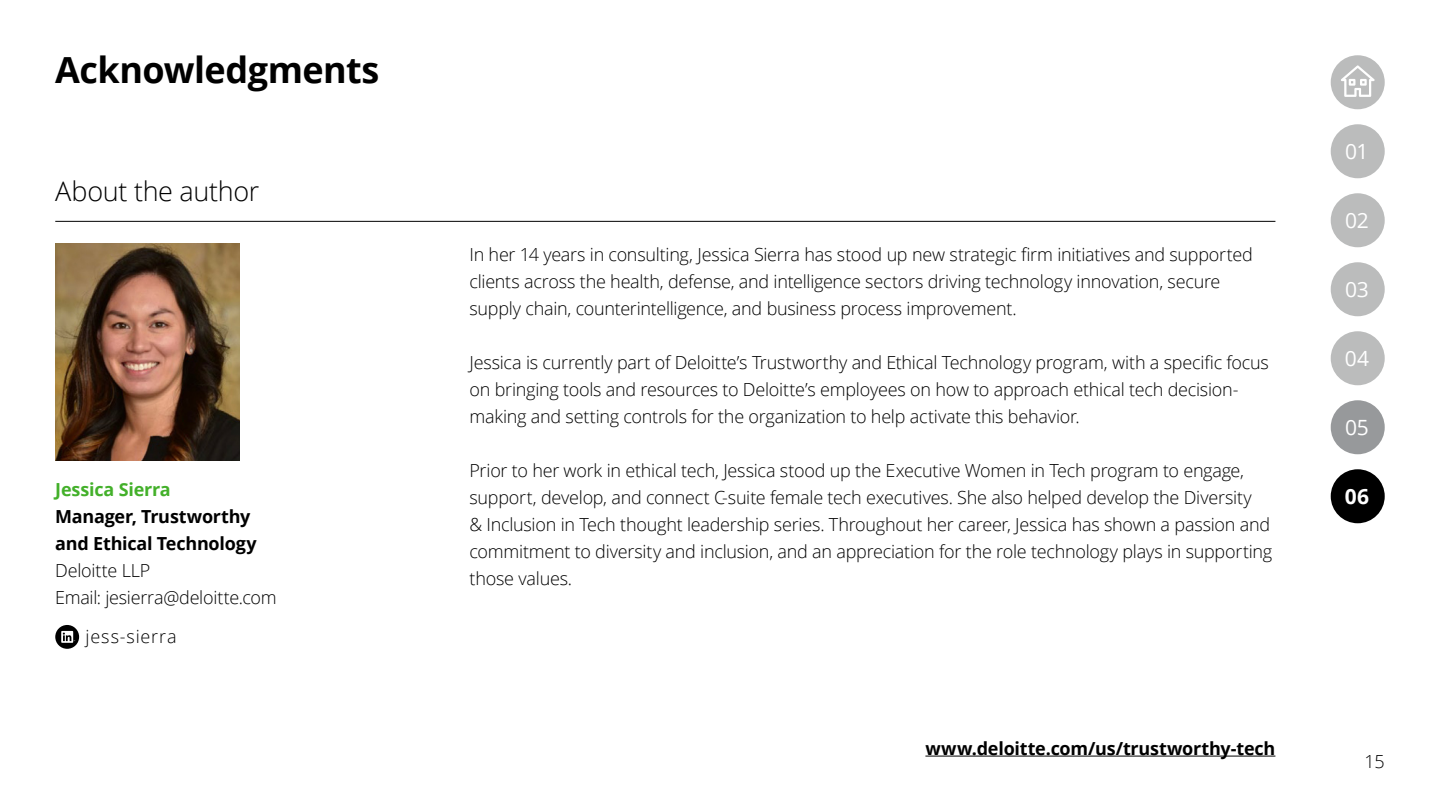
<style>
.page{position:relative;width:1440px;height:810px;background:#fff}
.page>*{position:absolute;margin:0;border:0;box-sizing:border-box;transform-origin:0 0}
.Story_heading_light{font:700 36px "Open Sans";letter-spacing:-.015em;color:#000}
.Body_copy__12_18pt{font:300 27px "Open Sans";letter-spacing:-.01em;color:#000}
.Contents_page_number{font:21px "Open Sans";letter-spacing:-.015em;color:#fff}
.Contents_page_number-2{font:700 21px "Open Sans";color:#fff}
.Body_copy__12_18pt-2{font:300 18px/27px "Open Sans";letter-spacing:-.015em;color:#000}
.Subhead_B__8_5_12pt{font:700 18px/27px "Open Sans";letter-spacing:-.015em;color:#000}
.Subhead_B__8_5_12pt-2{font:300 18px "Open Sans";letter-spacing:-.015em;color:#000}
.Body_copy__12_18pt-3{font:700 18px "Open Sans";letter-spacing:-.01em;color:#000}
.Body_copy__12_18pt-4{font:700 18px "Open Sans";letter-spacing:-.01em;color:#43b02a}
.Subhead_B__8_5_12pt-3{font:300 18px "Open Sans";letter-spacing:.045em;color:#000}
.Chart_Text_Small__10{font:300 18px "Open Sans";color:#000}
</style>
<div class="page">
<div style="left:1331px;top:400px;width:54px;height:54px;background:#97999b;border-radius:50%"></div>
<div style="left:1331px;top:331px;width:54px;height:54px;background:#bbbcbc;border-radius:50%"></div>
<div style="left:1331px;top:262px;width:54px;height:54px;background:#bbbcbc;border-radius:50%"></div>
<div style="left:1331px;top:193px;width:54px;height:54px;background:#bbbcbc;border-radius:50%"></div>
<div style="left:1331px;top:124px;width:54px;height:54px;background:#bbbcbc;border-radius:50%"></div>
<svg style="left:1331px;top:55px;width:54px;height:54px"></svg>
<hr style="left:55px;top:221px;width:1220px;height:1px;background:#000">
<div style="left:1331px;top:469px;width:54px;height:54px;background:#000;border-radius:50%"></div>
<hr style="left:925px;top:756px;width:350px;height:1px;background:#000">
<img style="left:55px;top:243px;width:185px;height:217px">
<svg style="left:55px;top:625px;width:24px;height:24px"></svg>
<p class="Story_heading_light" style="left:55px;top:44px;width:326px">Acknowledgments</p>
<p class="Body_copy__12_18pt" style="left:55px;top:172px;width:206px">About the author</p>
<p class="Body_copy__12_18pt-4" style="left:55px;top:477px;width:117px">Jessica Sierra</p>
<p class="Subhead_B__8_5_12pt" style="left:55px;top:502px;width:203px">Manager, Trustworthy and Ethical Technology</p>
<p class="Subhead_B__8_5_12pt-2" style="left:55px;top:558px;width:97px">Deloitte LLP</p>
<p class="Subhead_B__8_5_12pt-2" style="left:55px;top:585px;width:223px">Email: jesierra@deloitte.com</p>
<p class="Subhead_B__8_5_12pt-3" style="left:86px;top:624px;width:93px">jess-sierra</p>
<p class="Body_copy__12_18pt-2" style="left:470px;top:240px;width:785px">In her 14 years in consulting, Jessica Sierra has stood up new strategic firm initiatives and supported clients across the health, defense, and intelligence sectors driving technology innovation, secure supply chain, counterintelligence, and business process improvement.</p>
<p class="Body_copy__12_18pt-2" style="left:470px;top:348px;width:801px">Jessica is currently part of Deloitte’s Trustworthy and Ethical Technology program, with a specific focus on bringing tools and resources to Deloitte’s employees on how to approach ethical tech decision&shy;making and setting controls for the organization to help activate this behavior.</p>
<p class="Body_copy__12_18pt-2" style="left:470px;top:456px;width:804px">Prior to her work in ethical tech, Jessica stood up the Executive Women in Tech program to engage, support, develop, and connect C-suite female tech executives. She also helped develop the Diversity<br>&amp; Inclusion in Tech thought leadership series. Throughout her career, Jessica has shown a passion and commitment to diversity and inclusion, and an appreciation for the role technology plays in supporting those values.</p>
<p class="Body_copy__12_18pt-3" style="left:925px;top:735px;width:352px">www.deloitte.com/us/trustworthy-tech</p>
<p class="Contents_page_number" style="left:1345px;top:137px;width:25px">01</p>
<p class="Contents_page_number" style="left:1345px;top:206px;width:25px">02</p>
<p class="Contents_page_number" style="left:1345px;top:275px;width:25px">03</p>
<p class="Contents_page_number" style="left:1345px;top:344px;width:26px">04</p>
<p class="Contents_page_number" style="left:1345px;top:413px;width:25px">05</p>
<p class="Contents_page_number-2" style="left:1345px;top:482px;width:26px">06</p>
<p class="Chart_Text_Small__10" style="left:1364px;top:750px;width:22px">15</p>
</div>
